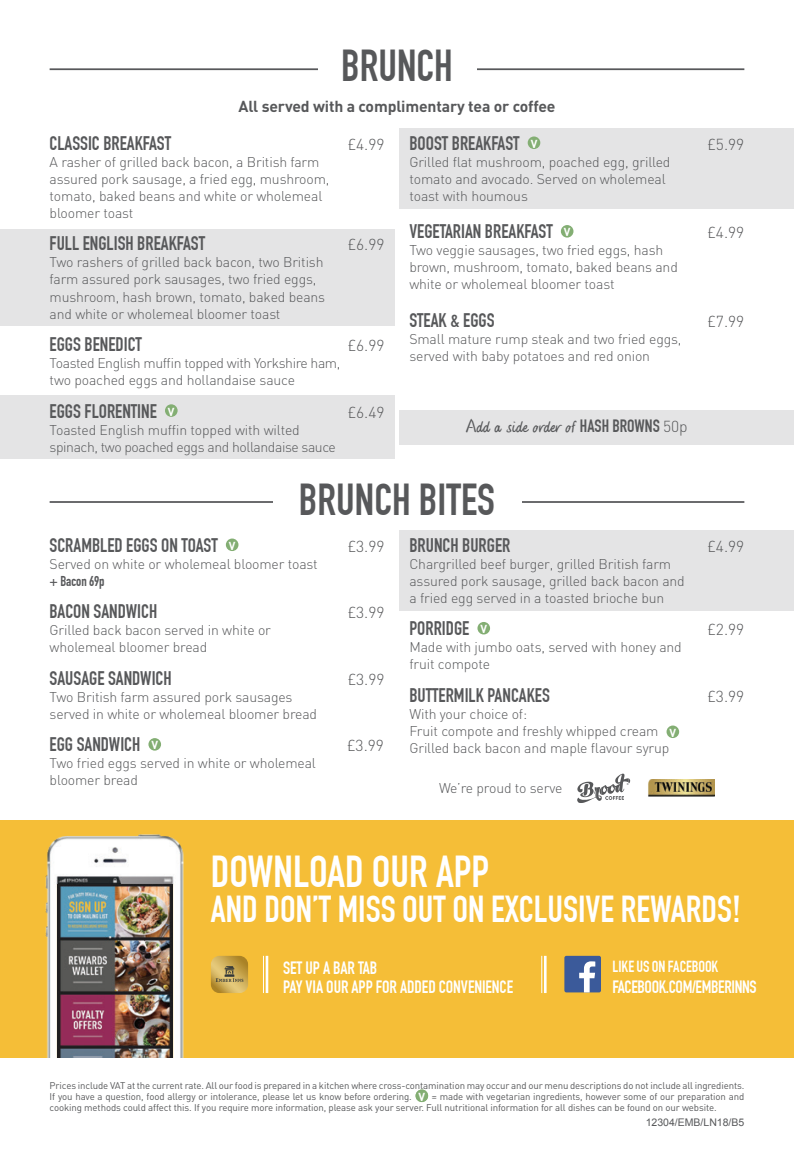
<style>
.page{position:relative;width:794px;height:1166px;background:#fff}
.page>*{position:absolute;margin:0;border:0;box-sizing:border-box;transform-origin:0 0}
.Menu_Section_Heads{font:700 43.75px "DIN Condensed";color:#57585a}
.Back_page_CTA{font:700 43.75px "DIN Condensed";color:#fff}
.Back_page_CTA-2{font:700 36.75px "DIN Condensed";color:#fff}
.Food___Drink_Title{font:700 19.25px "DIN Condensed";color:#57585a}
.Food___Drink_Title_s{font:700 19.25px "DIN Condensed";color:#57585a}
.Food___Drink_descrip{font:700 19.25px "DIN Condensed";color:#57585a}
.t1{font:700 17.5px "DIN Condensed";letter-spacing:-.005em;color:#fff}
.t2{font:17.5px "Phil Handwriting";letter-spacing:.02em;color:#57585a}
.Food___Drink_Title-2{font:300 15.75px "DIN";color:#57585a}
.Food_description_cen{font:700 15.75px "DIN";letter-spacing:-.01em;color:#57585a}
.t3{font:700 15.75px "DIN Condensed";letter-spacing:-.005em;color:#fff}
.Food___Drink_Title_s-2{font:300 15.75px "DIN";color:#57585a}
.Food___Drink_descrip-2{font:300 15.75px "DIN";color:#57585a}
.Food___Drink_descrip-3{font:300 14px/17.2px "DIN";letter-spacing:-.01em;color:#57585a}
.Food___Drink_descrip-4{font:300 14px/17.2px "DIN";letter-spacing:-.03em;color:#57585a}
.Food_description_tex{font:300 14px "DIN";letter-spacing:-.01em;color:#57585a}
.t4{font:700 11.55px "DIN";color:#fff}
.Artwork_Code{font:10.5px "Arial";color:#57585a}
.Small_Print{font:9.62px/11.4px "DIN";letter-spacing:-.01em;color:#57585a}
.s1{font-family:"DIN Condensed";font-weight:700}
.s2{font-family:"DIN";font-weight:300;font-size:15.75px}
</style>
<div class="page">
<div style="left:399px;top:410px;width:395px;height:35px;background:#e4e4e5"></div>
<div style="left:399px;top:128px;width:395px;height:80px;background:#e4e4e5"></div>
<div style="left:0;top:229px;width:394px;height:97px;background:#e4e4e5"></div>
<div style="left:0;top:396px;width:394px;height:63px;background:#e4e4e5"></div>
<div style="left:399px;top:530px;width:395px;height:81px;background:#e4e4e5"></div>
<div style="left:226px;top:538px;width:12px;height:13px;background:#83ae73;border-radius:50%"></div>
<div style="left:148px;top:738px;width:13px;height:12px;background:#83ae73;border-radius:50%"></div>
<div style="left:477px;top:622px;width:13px;height:12px;background:#83ae73;border-radius:50%"></div>
<div style="left:666px;top:725px;width:13px;height:13px;background:#83ae73;border-radius:50%"></div>
<hr style="left:50px;top:68px;width:694px;height:2px;background:#57585a">
<div style="left:317px;top:50px;width:159px;height:34px;background:#fff"></div>
<hr style="left:50px;top:501px;width:694px;height:2px;background:#57585a">
<div style="left:273px;top:484px;width:248px;height:34px;background:#fff"></div>
<div style="left:415px;top:1089px;width:13px;height:13px;background:#83ae73;border-radius:50%"></div>
<img style="left:648px;top:780px;width:66px;height:17px">
<svg style="left:577px;top:773px;width:53px;height:30px"></svg>
<div style="left:0;top:820px;width:794px;height:237px;background:#f5be37"></div>
<div style="left:564px;top:956px;width:37px;height:36px;background:#3b5a9a;border-radius:2px"></div>
<svg style="left:579px;top:961px;width:16px;height:31px"></svg>
<hr style="left:541px;top:956px;width:1px;height:37px;background:#fff">
<hr style="left:544px;top:956px;width:2px;height:37px;background:#fff">
<svg style="left:211px;top:956px;width:37px;height:37px"></svg>
<hr style="left:263px;top:956px;width:1px;height:37px;background:#fff">
<hr style="left:266px;top:956px;width:2px;height:37px;background:#fff">
<img style="left:45px;top:834px;width:139px;height:223px">
<img style="left:57px;top:884px;width:115px;height:173px">
<div style="left:165px;top:404px;width:13px;height:13px;background:#83ae73;border-radius:50%"></div>
<div style="left:528px;top:136px;width:12px;height:13px;background:#83ae73;border-radius:50%"></div>
<div style="left:561px;top:225px;width:12px;height:13px;background:#83ae73;border-radius:50%"></div>
<p class="Menu_Section_Heads" style="left:341px;top:40px;width:113px">BRUNCH</p>
<p class="Food_description_cen" style="left:238px;top:96px;width:318px">All served with a complimentary tea or coffee</p>
<p class="Food___Drink_Title" style="left:50px;top:132px;width:123px">CLASSIC BREAKFAST</p>
<p class="Food___Drink_Title-2" style="left:348px;top:133px;width:38px">£4.99</p>
<p class="Food___Drink_descrip-3" style="left:50px;top:153px;width:281px">A rasher of grilled back bacon, a British farm assured pork sausage, a fried egg, mushroom, tomato, baked beans and white or wholemeal bloomer toast</p>
<p class="Food___Drink_Title" style="left:50px;top:232px;width:157px">FULL ENGLISH BREAKFAST</p>
<p class="Food___Drink_Title-2" style="left:348px;top:234px;width:38px">£6.99</p>
<p class="Food___Drink_descrip-3" style="left:50px;top:253px;width:277px">Two rashers of grilled back bacon, two British farm assured pork sausages, two fried eggs, mushroom, hash brown, tomato, baked beans and white or wholemeal bloomer toast</p>
<p class="Food___Drink_Title" style="left:50px;top:333px;width:94px">EGGS BENEDICT</p>
<p class="Food___Drink_Title-2" style="left:348px;top:335px;width:38px">£6.99</p>
<p class="Food___Drink_descrip-4" style="left:50px;top:354px;width:292px">Toasted English muffin topped with Yorkshire ham, two poached eggs and hollandaise sauce</p>
<p class="Food___Drink_Title" style="left:50px;top:399px;width:109px">EGGS FLORENTINE</p>
<p class="t4" style="left:168px;top:404px;width:8px">V</p>
<p class="Food___Drink_Title-2" style="left:348px;top:401px;width:38px">£6.49</p>
<p class="Food___Drink_descrip-4" style="left:50px;top:420px;width:288px">Toasted English muffin topped with wilted spinach, two poached eggs and hollandaise sauce</p>
<p class="Food___Drink_Title" style="left:409px;top:132px;width:112px">BOOST BREAKFAST</p>
<p class="t4" style="left:531px;top:136px;width:8px">V</p>
<p class="Food___Drink_Title-2" style="left:707px;top:133px;width:38px">£5.99</p>
<p class="Food___Drink_descrip-3" style="left:409px;top:153px;width:263px">Grilled flat mushroom, poached egg, grilled tomato and avocado. Served on wholemeal toast with houmous</p>
<p class="Food___Drink_Title" style="left:409px;top:220px;width:145px">VEGETARIAN BREAKFAST</p>
<p class="t4" style="left:564px;top:224px;width:8px">V</p>
<p class="Food___Drink_Title-2" style="left:707px;top:222px;width:38px">£4.99</p>
<p class="Food___Drink_descrip-3" style="left:409px;top:241px;width:270px">Two veggie sausages, two fried eggs, hash brown, mushroom, tomato, baked beans and white or wholemeal bloomer toast</p>
<p class="Food___Drink_Title" style="left:409px;top:309px;width:87px">STEAK &amp; EGGS</p>
<p class="Food___Drink_Title-2" style="left:707px;top:310px;width:38px">£7.99</p>
<p class="Food___Drink_descrip-3" style="left:409px;top:330px;width:274px">Small mature rump steak and two fried eggs, served with baby potatoes and red onion</p>
<p class="t2" style="left:466px;top:416px;width:223px">Add a side order of <span class="s1">HASH BROWNS</span> <span class="s2">50p</span></p>
<p class="Menu_Section_Heads" style="left:299px;top:474px;width:197px">BRUNCH BITES</p>
<p class="Food___Drink_Title_s" style="left:50px;top:534px;width:170px">SCRAMBLED EGGS ON TOAST</p>
<p class="t4" style="left:229px;top:538px;width:8px">V</p>
<p class="Food___Drink_Title_s-2" style="left:348px;top:535px;width:38px">£3.99</p>
<p class="Food___Drink_descrip-3" style="left:50px;top:555px;width:270px">Served on white or wholemeal bloomer toast <span class="s1">+ Bacon 69p</span></p>
<p class="Food___Drink_Title" style="left:50px;top:600px;width:109px">BACON SANDWICH</p>
<p class="Food___Drink_Title-2" style="left:348px;top:602px;width:38px">£3.99</p>
<p class="Food___Drink_descrip-3" style="left:50px;top:621px;width:223px">Grilled back bacon served in white or wholemeal bloomer bread</p>
<p class="Food___Drink_Title" style="left:50px;top:667px;width:123px">SAUSAGE SANDWICH</p>
<p class="Food___Drink_Title-2" style="left:348px;top:668px;width:38px">£3.99</p>
<p class="Food___Drink_descrip-3" style="left:50px;top:688px;width:269px">Two British farm assured pork sausages served in white or wholemeal bloomer bread</p>
<p class="Food___Drink_Title" style="left:50px;top:733px;width:92px">EGG SANDWICH</p>
<p class="t4" style="left:151px;top:737px;width:8px">V</p>
<p class="Food___Drink_Title-2" style="left:347px;top:735px;width:38px">£3.99</p>
<p class="Food___Drink_descrip-3" style="left:50px;top:754px;width:268px">Two fried eggs served in white or wholemeal bloomer bread</p>
<p class="Food___Drink_descrip" style="left:409px;top:533px;width:102px">BRUNCH BURGER</p>
<p class="Food___Drink_descrip-2" style="left:707px;top:535px;width:38px">£4.99</p>
<p class="Food___Drink_descrip-3" style="left:409px;top:554px;width:277px">Chargrilled beef burger, grilled British farm assured pork sausage, grilled back bacon and a fried egg served in a toasted brioche bun</p>
<p class="Food___Drink_Title" style="left:409px;top:617px;width:61px">PORRIDGE</p>
<p class="t4" style="left:480px;top:621px;width:8px">V</p>
<p class="Food___Drink_Title-2" style="left:707px;top:619px;width:38px">£2.99</p>
<p class="Food___Drink_descrip-3" style="left:409px;top:638px;width:274px">Made with jumbo oats, served with honey and fruit compote</p>
<p class="Food___Drink_Title" style="left:409px;top:683px;width:142px">BUTTERMILK PANCAKES</p>
<p class="Food___Drink_Title-2" style="left:707px;top:685px;width:38px">£3.99</p>
<p class="Food_description_tex" style="left:409px;top:704px;width:119px">With your choice of:</p>
<p class="Food___Drink_descrip-3" style="left:409px;top:722px;width:251px">Fruit compote and freshly whipped cream</p>
<p class="t4" style="left:669px;top:725px;width:8px">V</p>
<p class="Food___Drink_descrip-3" style="left:409px;top:739px;width:261px">Grilled back bacon and maple flavour syrup</p>
<p class="Food___Drink_descrip-3" style="left:439px;top:779px;width:125px">We’re proud to serve</p>
<p class="Back_page_CTA" style="left:211px;top:846px;width:280px">DOWNLOAD OUR APP</p>
<p class="Back_page_CTA-2" style="left:211px;top:887px;width:531px">AND DON’T MISS OUT ON EXCLUSIVE REWARDS!</p>
<p class="t1" style="left:283px;top:957px;width:96px">SET UP A BAR TAB</p>
<p class="t1" style="left:283px;top:976px;width:231px">PAY VIA OUR APP FOR ADDED CONVENIENCE</p>
<p class="t3" style="left:612px;top:957px;width:107px">LIKE US ON FACEBOOK</p>
<p class="t1" style="left:612px;top:976px;width:146px">FACEBOOK.COM/EMBERINNS</p>
<p class="Small_Print" style="left:50px;top:1079px;width:696px">Prices include VAT at the current rate. All our food is prepared in a kitchen where cross-contamination may occur and our menu descriptions do not include all ingredients.<br>If you have a question, food allergy or intolerance, please let us know before ordering.</p>
<p class="t4" style="left:418px;top:1089px;width:8px">V</p>
<p class="Small_Print" style="left:50px;top:1090px;width:696px;text-indent:382px">= made with vegetarian ingredients, however some of our preparation and cooking methods could affect this. If you require more information, please ask your server. Full nutritional information for all dishes can be found on our website.</p>
<p class="Artwork_Code" style="left:645px;top:1116px;width:100px">12304/EMB/LN18/B5</p>
</div>
